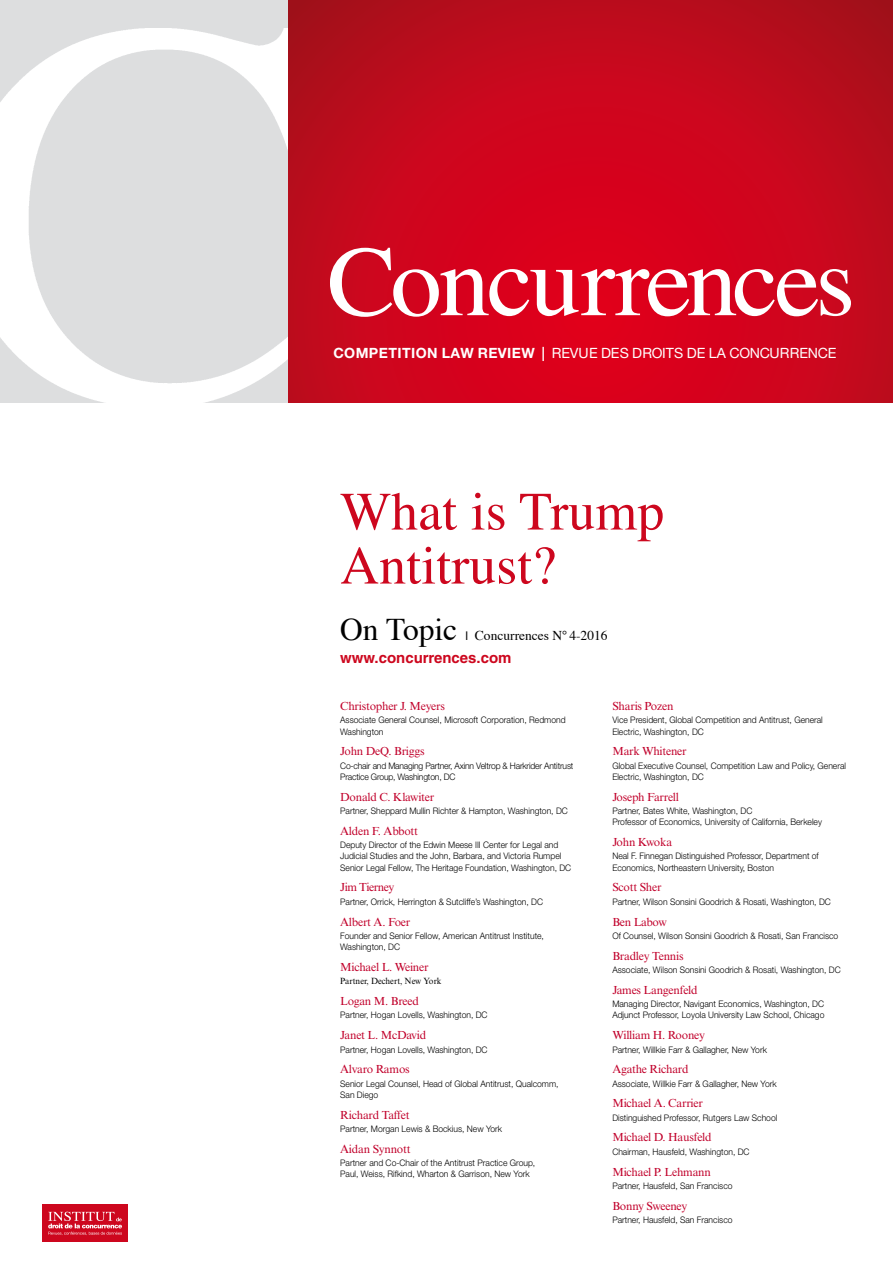
<style>
.page{position:relative;width:893px;height:1263px;background:#fff}
.page>*{position:absolute;margin:0;border:0;box-sizing:border-box;transform-origin:0 0}
.t1{font:100.05px "Times";letter-spacing:-.03em;color:#fff}
.t2{font:54px/54px "Times";color:#cd071e}
.t3{font:31.5px "Times";color:#000}
.t4{font:700 15px "Helvetica LT Std";color:#cd071e}
.t5{font:14.1px "Helvetica Neue LT";letter-spacing:.01em;color:#fff}
.t6{font:13.5px "Times";color:#000}
.t7{font:11.7px "Times New Roman MT Std";letter-spacing:-.02em;color:#c1002b}
.t8{font:11.7px "Times New Roman MT Std";letter-spacing:-.04em;color:#c1002b}
.t9{font:300 9px/11.2px "Helvetica Neue LT";color:#000;scale:.95 1}
.t10{font:300 9px/11.2px "Helvetica Neue LT";letter-spacing:-.02em;color:#000;scale:.95 1}
.t11{font:9px "Times New Roman MT Std";color:#000;scale:.95 1}
.s1{font-weight:700}
.s2{font-weight:500}
.s3{font-family:"Helvetica LT Std";font-size:12px}
</style>
<div class="page">
<div style="left:43px;top:1204px;width:85px;height:38px;background:#cd071e"></div>
<svg style="left:48px;top:1212px;width:74px;height:23px"></svg>
<img style="left:0;top:0;width:296px;height:403px">
<svg style="left:289px;top:0;width:604px;height:402px;background:#c9061c"></svg>
<h1 class="t1" style="left:327px;top:188px;width:529px">Concurrences</h1>
<h3 class="t5" style="left:333px;top:344px;width:505px"><span class="s1">COMPETITION LAW REVIEW</span> <span class="s2">|</span> REVUE DES DROITS DE LA CONCURRENCE</h3>
<h2 class="t2" style="left:340px;top:480px;width:326px">What is Trump<br>Antitrust?</h2>
<h3 class="t3" style="left:340px;top:600px;width:119px">On Topic</h3>
<h3 class="t6" style="left:466px;top:623px;width:144px"><span class="s3">l</span> Concurrences N°4-2016</h3>
<h3 class="t4" style="left:340px;top:648px;width:173px">www.concurrences.com</h3>
<p class="t7" style="left:340px;top:699px;width:106px">Christopher J. Meyers</p>
<p class="t9" style="left:340px;top:714px;width:239px">Associate General Counsel, Microsoft Corporation, Redmond<br>Washington</p>
<p class="t7" style="left:340px;top:745px;width:86px">John DeQ. Briggs</p>
<p class="t10" style="left:340px;top:760px;width:247px">Co-chair and Managing Partner, Axinn Veltrop &amp; Harkrider Antitrust<br>Practice Group, Washington, DC</p>
<p class="t7" style="left:340px;top:790px;width:96px">Donald C. Klawiter</p>
<p class="t9" style="left:340px;top:805px;width:241px">Partner, Sheppard Mullin Richter &amp; Hampton, Washington, DC</p>
<p class="t7" style="left:340px;top:824px;width:80px">Alden F. Abbott</p>
<p class="t9" style="left:340px;top:839px;width:245px">Deputy Director of the Edwin Meese III Center for Legal and<br>Judicial Studies and the John, Barbara, and Victoria Rumpel<br>Senior Legal Fellow, The Heritage Foundation, Washington, DC</p>
<p class="t8" style="left:340px;top:881px;width:56px">Jim Tierney</p>
<p class="t9" style="left:340px;top:896px;width:215px">Partner, Orrick, Herrington &amp; Sutcliffe’s Washington, DC</p>
<p class="t7" style="left:340px;top:915px;width:72px">Albert A. Foer</p>
<p class="t9" style="left:340px;top:930px;width:216px">Founder and Senior Fellow, American Antitrust Institute,<br>Washington, DC</p>
<p class="t7" style="left:340px;top:960px;width:90px">Michael L. Weiner</p>
<p class="t11" style="left:340px;top:976px;width:108px">Partner, Dechert, New York</p>
<p class="t7" style="left:340px;top:994px;width:80px">Logan M. Breed</p>
<p class="t9" style="left:340px;top:1009px;width:157px">Partner, Hogan Lovells, Washington, DC</p>
<p class="t7" style="left:340px;top:1028px;width:88px">Janet L. McDavid</p>
<p class="t9" style="left:340px;top:1043px;width:157px">Partner, Hogan Lovells, Washington, DC</p>
<p class="t7" style="left:340px;top:1062px;width:71px">Alvaro Ramos</p>
<p class="t9" style="left:340px;top:1077px;width:231px">Senior Legal Counsel, Head of Global Antitrust, Qualcomm,<br>San Diego</p>
<p class="t7" style="left:340px;top:1108px;width:71px">Richard Taffet</p>
<p class="t9" style="left:340px;top:1123px;width:172px">Partner, Morgan Lewis &amp; Bockius, New York</p>
<p class="t7" style="left:340px;top:1142px;width:72px">Aidan Synnott</p>
<p class="t9" style="left:340px;top:1157px;width:207px">Partner and Co-Chair of the Antitrust Practice Group,<br>Paul, Weiss, Rifkind, Wharton &amp; Garrison, New York</p>
<p class="t7" style="left:612px;top:699px;width:63px">Sharis Pozen</p>
<p class="t9" style="left:612px;top:714px;width:223px">Vice President, Global Competition and Antitrust, General<br>Electric, Washington, DC</p>
<p class="t7" style="left:612px;top:745px;width:76px">Mark Whitener</p>
<p class="t9" style="left:612px;top:760px;width:248px">Global Executive Counsel, Competition Law and Policy, General<br>Electric, Washington, DC</p>
<p class="t7" style="left:612px;top:790px;width:68px">Joseph Farrell</p>
<p class="t9" style="left:612px;top:805px;width:222px">Partner, Bates White, Washington, DC<br>Professor of Economics, University of California, Berkeley</p>
<p class="t7" style="left:612px;top:835px;width:61px">John Kwoka</p>
<p class="t9" style="left:612px;top:850px;width:219px">Neal F. Finnegan Distinguished Professor, Department of<br>Economics, Northeastern University, Boston</p>
<p class="t7" style="left:612px;top:881px;width:51px">Scott Sher</p>
<p class="t9" style="left:612px;top:896px;width:232px">Partner, Wilson Sonsini Goodrich &amp; Rosati, Washington, DC</p>
<p class="t7" style="left:612px;top:915px;width:56px">Ben Labow</p>
<p class="t9" style="left:612px;top:930px;width:239px">Of Counsel, Wilson Sonsini Goodrich &amp; Rosati, San Francisco</p>
<p class="t7" style="left:612px;top:949px;width:73px">Bradley Tennis</p>
<p class="t9" style="left:612px;top:964px;width:242px">Associate, Wilson Sonsini Goodrich &amp; Rosati, Washington, DC</p>
<p class="t7" style="left:612px;top:983px;width:87px">James Langenfeld</p>
<p class="t9" style="left:612px;top:998px;width:225px">Managing Director, Navigant Economics, Washington, DC<br>Adjunct Professor, Loyola University Law School, Chicago</p>
<p class="t7" style="left:612px;top:1028px;width:94px">William H. Rooney</p>
<p class="t9" style="left:612px;top:1043px;width:164px">Partner, Willkie Farr &amp; Gallagher, New York</p>
<p class="t7" style="left:612px;top:1062px;width:78px">Agathe Richard</p>
<p class="t9" style="left:612px;top:1077px;width:175px">Associate, Willkie Farr &amp; Gallagher, New York</p>
<p class="t7" style="left:612px;top:1097px;width:92px">Michael A. Carrier</p>
<p class="t9" style="left:612px;top:1112px;width:175px">Distinguished Professor, Rutgers Law School</p>
<p class="t7" style="left:612px;top:1131px;width:101px">Michael D. Hausfeld</p>
<p class="t9" style="left:612px;top:1146px;width:146px">Chairman, Hausfeld, Washington, DC</p>
<p class="t7" style="left:612px;top:1165px;width:100px">Michael P. Lehmann</p>
<p class="t9" style="left:612px;top:1180px;width:128px">Partner, Hausfeld, San Francisco</p>
<p class="t7" style="left:612px;top:1199px;width:77px">Bonny Sweeney</p>
<p class="t9" style="left:612px;top:1214px;width:128px">Partner, Hausfeld, San Francisco</p>
</div>
